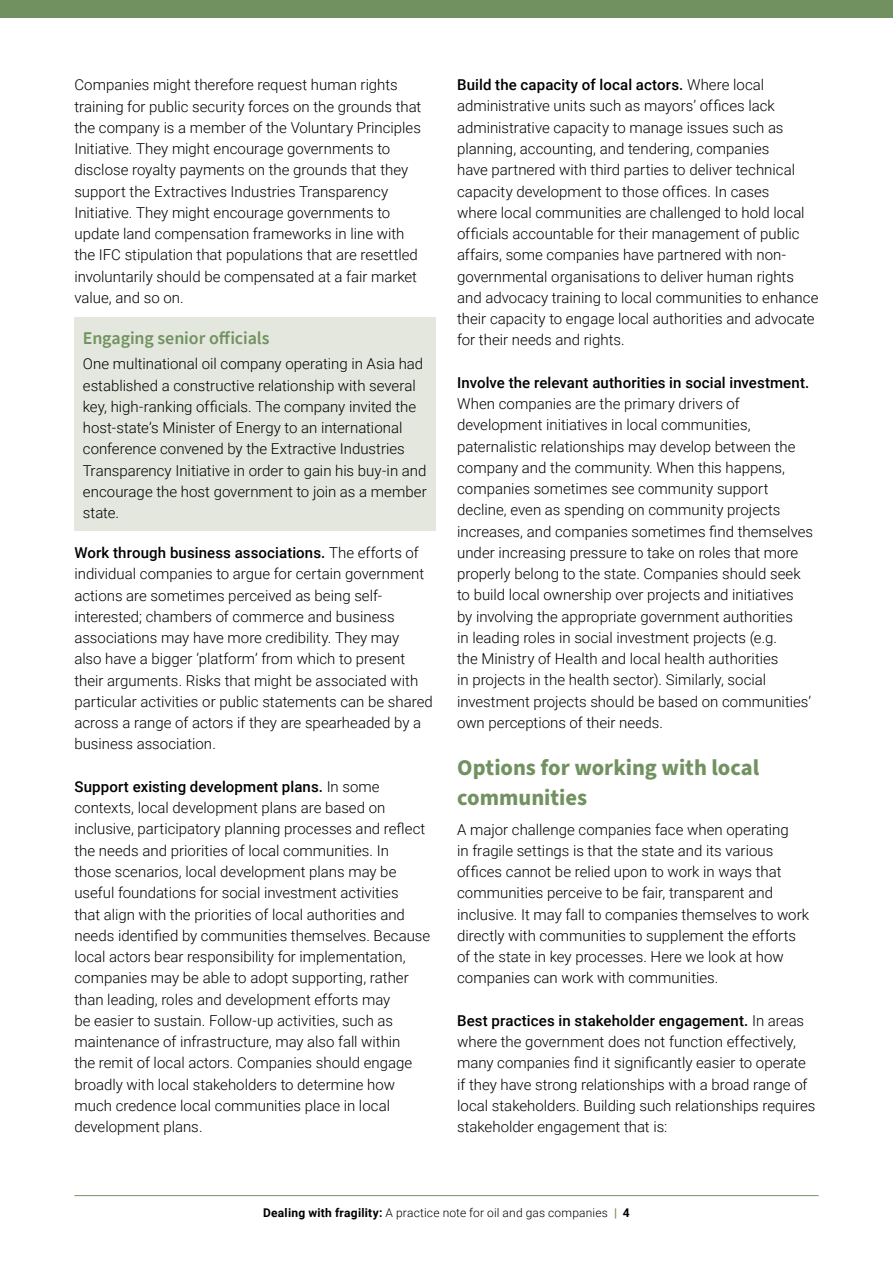
<style>
.page{position:relative;width:893px;height:1263px;background:#fff}
.page>*{position:absolute;margin:0;border:0;box-sizing:border-box;transform-origin:0 0}
.t1{font:700 22.5px/30px "Source Sans Pro";color:#719260}
.t2{font:600 18px "Source Sans Pro";letter-spacing:-.005em;color:#719260}
.t3{font:300 15px/21.3px "Roboto";color:#000}
.t4{font:500 15px "Roboto";letter-spacing:.005em;color:#000}
.t5{font:300 12px "Roboto";letter-spacing:.015em;color:#000}
.s1{font-weight:500}
.s2{font-weight:700}
.s3{font-weight:700;color:#719260}
</style>
<div class="page">
<div style="left:74px;top:317px;width:362px;height:214px;background:#e3e7dd"></div>
<div style="left:0;top:0;width:893px;height:18px;background:#719260"></div>
<hr style="left:74px;top:1195px;width:745px;height:1px;background:#719260">
<p class="t3" style="left:74px;top:74px;width:348px">Companies might therefore request human rights training for public security forces on the grounds that the company is a member of the Voluntary Principles Initiative. They might encourage governments to disclose royalty payments on the grounds that they support the Extractives Industries Transparency Initiative. They might encourage governments to update land compensation frameworks in line with the IFC stipulation that populations that are resettled involuntarily should be compensated at a fair market value, and so on.</p>
<p class="t2" style="left:83px;top:326px;width:188px">Engaging senior officials</p>
<p class="t3" style="left:83px;top:353px;width:345px">One multinational oil company operating in Asia had established a constructive relationship with several key, high-ranking officials. The company invited the host-state’s Minister of Energy to an international conference convened by the Extractive Industries Transparency Initiative in order to gain his buy-in and encourage the host government to join as a member state.</p>
<p class="t3" style="left:74px;top:542px;width:360px"><span class="s1">Work through business associations.</span> The efforts of individual companies to argue for certain government actions are sometimes perceived as being self&shy;interested; chambers of commerce and business associations may have more credibility. They may<br>also have a bigger ‘platform’ from which to present their arguments. Risks that might be associated with particular activities or public statements can be shared across a range of actors if they are spearheaded by a business association.</p>
<p class="t3" style="left:74px;top:775px;width:357px"><span class="s1">Support existing development plans.</span> In some contexts, local development plans are based on inclusive, participatory planning processes and reflect the needs and priorities of local communities. In<br>those scenarios, local development plans may be useful foundations for social investment activities<br>that align with the priorities of local authorities and needs identified by communities themselves. Because local actors bear responsibility for implementation, companies may be able to adopt supporting, rather than leading, roles and development efforts may<br>be easier to sustain. Follow-up activities, such as maintenance of infrastructure, may also fall within<br>the remit of local actors. Companies should engage broadly with local stakeholders to determine how much credence local communities place in local development plans.</p>
<p class="t3" style="left:457px;top:74px;width:363px"><span class="s1">Build the capacity of local actors.</span> Where local administrative units such as mayors’ offices lack administrative capacity to manage issues such as planning, accounting, and tendering, companies<br>have partnered with third parties to deliver technical capacity development to those offices. In cases<br>where local communities are challenged to hold local officials accountable for their management of public affairs, some companies have partnered with non&shy;governmental organisations to deliver human rights and advocacy training to local communities to enhance their capacity to engage local authorities and advocate for their needs and rights.</p>
<p class="t4" style="left:457px;top:372px;width:354px">Involve the relevant authorities in social investment.</p>
<p class="t3" style="left:457px;top:393px;width:357px">When companies are the primary drivers of development initiatives in local communities, paternalistic relationships may develop between the company and the community. When this happens, companies sometimes see community support decline, even as spending on community projects increases, and companies sometimes find themselves under increasing pressure to take on roles that more properly belong to the state. Companies should seek to build local ownership over projects and initiatives<br>by involving the appropriate government authorities<br>in leading roles in social investment projects (e.g.<br>the Ministry of Health and local health authorities<br>in projects in the health sector). Similarly, social investment projects should be based on communities’ own perceptions of their needs.</p>
<h1 class="t1" style="left:457px;top:753px;width:304px">Options for working with local communities</h1>
<p class="t3" style="left:457px;top:818px;width:354px">A major challenge companies face when operating<br>in fragile settings is that the state and its various offices cannot be relied upon to work in ways that communities perceive to be fair, transparent and inclusive. It may fall to companies themselves to work directly with communities to supplement the efforts of the state in key processes. Here we look at how companies can work with communities.</p>
<p class="t3" style="left:457px;top:1009px;width:360px"><span class="s1">Best practices in stakeholder engagement.</span> In areas where the government does not function effectively, many companies find it significantly easier to operate if they have strong relationships with a broad range of local stakeholders. Building such relationships requires stakeholder engagement that is:</p>
<p class="t5" style="left:263px;top:1204px;width:368px"><span class="s2">Dealing with fragility:</span> A practice note for oil and gas companies <span class="s3">|</span> <span class="s2">4</span></p>
</div>
